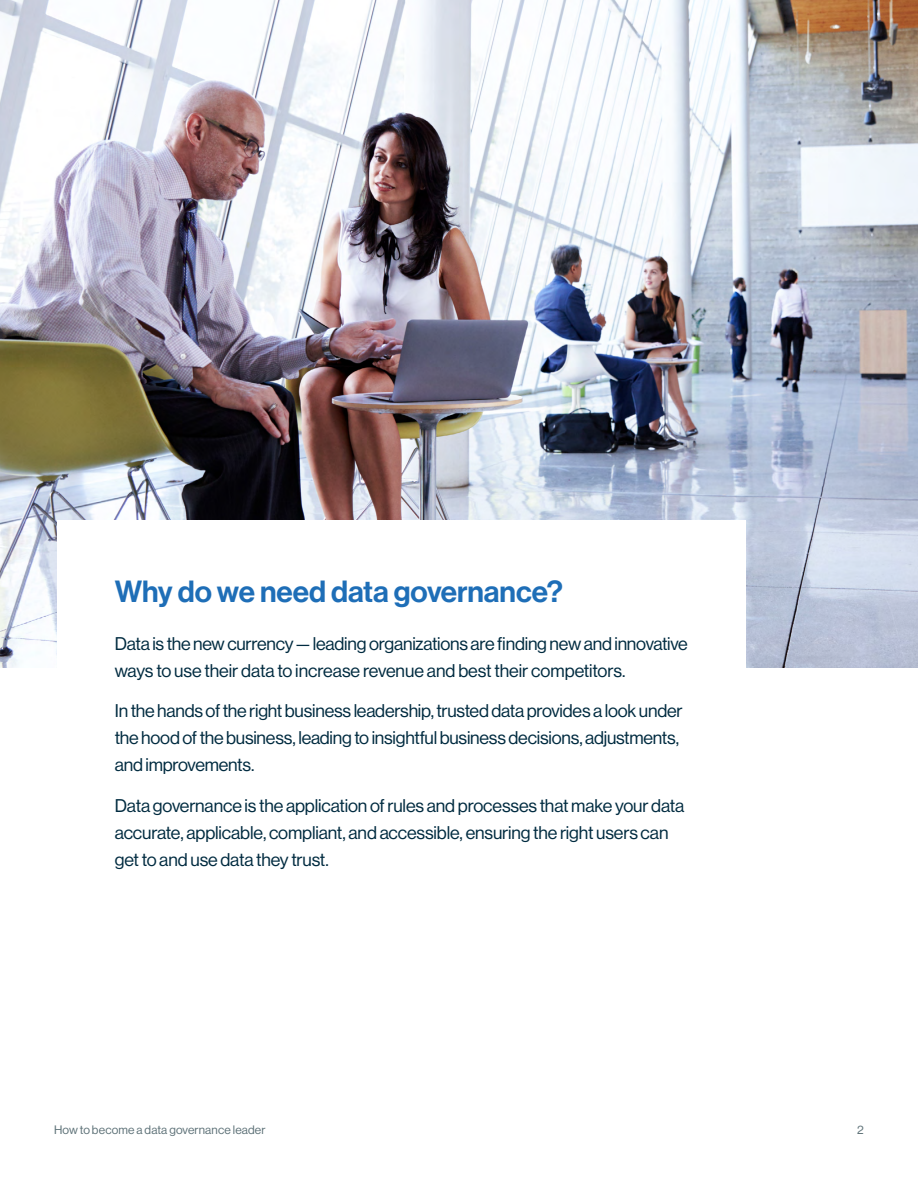
<style>
.page{position:relative;width:918px;height:1188px;background:#fff}
.page>*{position:absolute;margin:0;border:0;box-sizing:border-box;transform-origin:0 0}
.t1{font:500 30px "Haas Grot Disp 65";color:#1e6eb7}
.t2{font:18px/27px "Haas Grot Disp 55 Roman";letter-spacing:-.01em;color:#002b40}
.t3{font:12px "Haas Grot Disp 55 Roman";letter-spacing:.015em;color:#5e7278}
</style>
<div class="page">
<img style="left:0;top:0;width:918px;height:667px">
<div style="left:57px;top:520px;width:689px;height:582px;background:#fff"></div>
<h1 class="t1" style="left:115px;top:574px;width:450px">Why do we need data governance?</h1>
<p class="t2" style="left:115px;top:630px;width:574px">Data is the new currency — leading organizations are finding new and innovative ways to use their data to increase revenue and best their competitors.</p>
<p class="t2" style="left:115px;top:697px;width:569px">In the hands of the right business leadership, trusted data provides a look under the hood of the business, leading to insightful business decisions, adjustments, and improvements.</p>
<p class="t2" style="left:115px;top:792px;width:571px">Data governance is the application of rules and processes that make your data accurate, applicable, compliant, and accessible, ensuring the right users can get to and use data they trust.</p>
<p class="t3" style="left:54px;top:1123px;width:213px">How to become a data governance leader</p>
<p class="t3" style="left:857px;top:1123px;width:8px">2</p>
</div>
